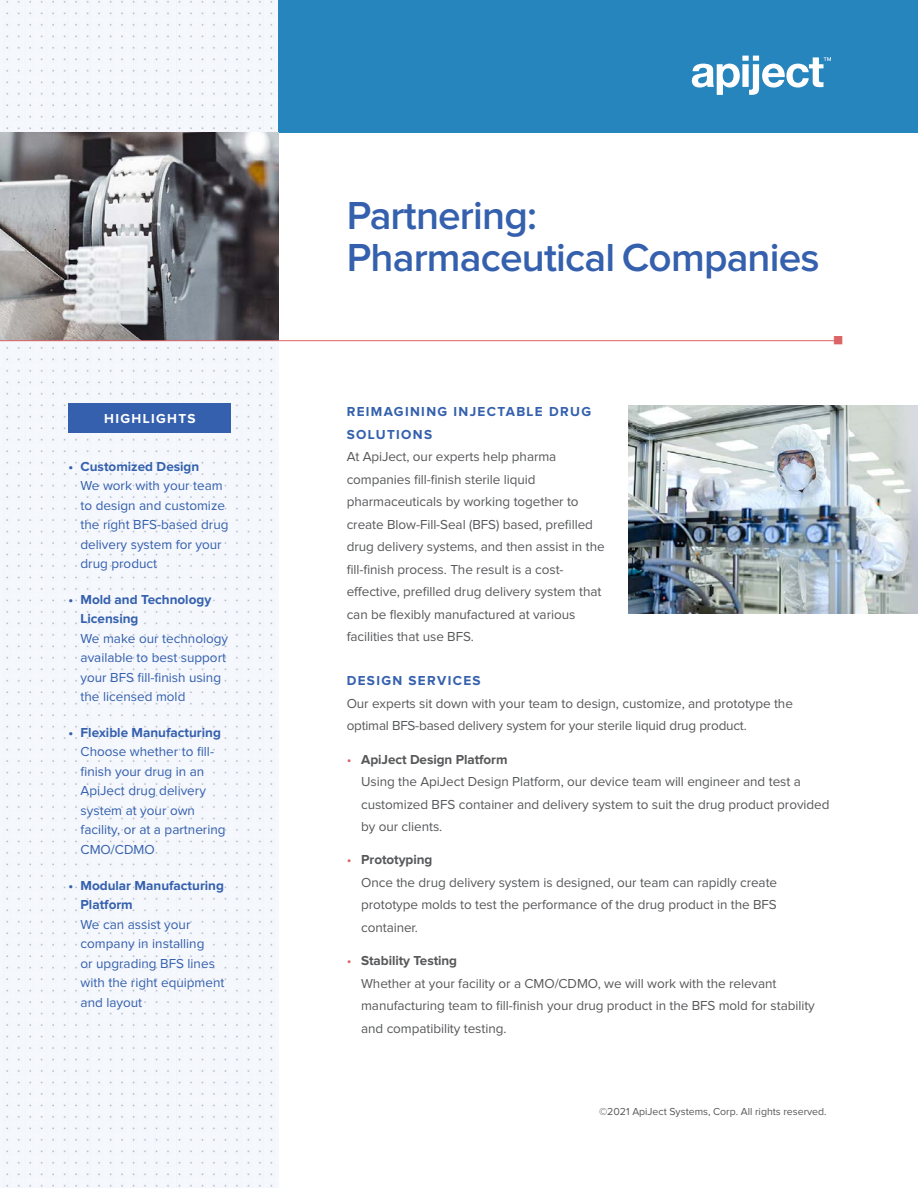
<style>
.page{position:relative;width:918px;height:1188px;background:#fff}
.page>*{position:absolute;margin:0;border:0;box-sizing:border-box;transform-origin:0 0}
.t1{font:600 40.5px/42px "Proxima Nova";letter-spacing:-.02em;color:#3460ad}
.t2{font:13.5px/22.5px "Proxima Nova";letter-spacing:-.005em;color:#57585a}
.t3{font:13.5px/19.5px "Proxima Nova";color:#3460ad}
.t4{font:700 13.5px "Proxima Nova";letter-spacing:.1em;color:#fff}
.t5{font:12px "Zapf Dingbats ITC";color:#db6467}
.t6{font:10.5px "Proxima Nova";color:#57585a}
.s1{font-weight:700}
.s2{font-weight:700;color:#3460ad}
.s3{color:#db6467}
</style>
<div class="page">
<div style="left:0;top:341px;width:279px;height:847px;background:#f5f8fd"></div>
<div style="left:3px;top:0;width:276px;height:132px;background:#f5f8fd"></div>
<div style="left:279px;top:0;width:639px;height:132px;background:#2685bd"></div>
<svg style="left:692px;top:56px;width:139px;height:39px"></svg>
<div style="left:69px;top:404px;width:162px;height:29px;background:#3460ad"></div>
<svg style="left:0;top:132px;width:279px;height:208px"></svg>
<img style="left:629px;top:405px;width:289px;height:208px">
<hr style="left:0;top:340px;width:835px;height:1px;background:#db6467">
<p class="t4" style="left:104px;top:414px;width:93px">HIGHLIGHTS</p>
<p class="t3" style="left:81px;top:458px;width:150px;text-indent:-12px"><span class="s1">• Customized Design<br></span>We work with your team to design and customize the right BFS-based drug delivery system for your drug product</p>
<p class="t3" style="left:81px;top:591px;width:149px;text-indent:-12px"><span class="s1">• Mold and Technology<br>Licensing<br></span>We make our technology available to best support your BFS fill-finish using the licensed mold</p>
<p class="t3" style="left:81px;top:724px;width:147px;text-indent:-12px"><span class="s1">• Flexible Manufacturing<br></span>Choose whether to fill&shy;finish your drug in an<br>ApiJect drug delivery system at your own facility, or at a partnering<br>CMO/CDMO</p>
<p class="t3" style="left:81px;top:877px;width:146px;text-indent:-12px"><span class="s1">• Modular Manufacturing<br>Platform<br></span>We can assist your company in installing<br>or upgrading BFS lines with the right equipment and layout</p>
<p class="t1" style="left:347px;top:200px;width:474px">Partnering:<br>Pharmaceutical Companies</p>
<p class="t5" style="left:843px;top:344px;width:11px;rotate:-180deg">■</p>
<p class="t2" style="left:347px;top:402px;width:259px"><span class="s2">REIMAGINING INJECTABLE DRUG SOLUTIONS<br></span>At ApiJect, our experts help pharma companies fill-finish sterile liquid pharmaceuticals by working together to create Blow-Fill-Seal (BFS) based, prefilled drug delivery systems, and then assist in the fill-finish process. The result is a cost&shy;effective, prefilled drug delivery system that can be flexibly manufactured at various facilities that use BFS.</p>
<p class="t2" style="left:347px;top:671px;width:448px"><span class="s2">DESIGN SERVICES<br></span>Our experts sit down with your team to design, customize, and prototype the optimal BFS-based delivery system for your sterile liquid drug product.</p>
<p class="t2" style="left:361px;top:749px;width:470px;text-indent:-14px"><span class="s3">•</span> <span class="s1">ApiJect Design Platform<br></span>Using the ApiJect Design Platform, our device team will engineer and test a customized BFS container and delivery system to suit the drug product provided by our clients.</p>
<p class="t2" style="left:361px;top:850px;width:418px;text-indent:-14px"><span class="s3">•</span> <span class="s1">Prototyping<br></span>Once the drug delivery system is designed, our team can rapidly create prototype molds to test the performance of the drug product in the BFS container.</p>
<p class="t2" style="left:361px;top:951px;width:455px;text-indent:-14px"><span class="s3">•</span> <span class="s1">Stability Testing<br></span>Whether at your facility or a CMO/CDMO, we will work with the relevant manufacturing team to fill-finish your drug product in the BFS mold for stability and compatibility testing.</p>
<p class="t6" style="left:599px;top:1108px;width:229px">©2021 ApiJect Systems, Corp. All rights reserved.</p>
</div>
